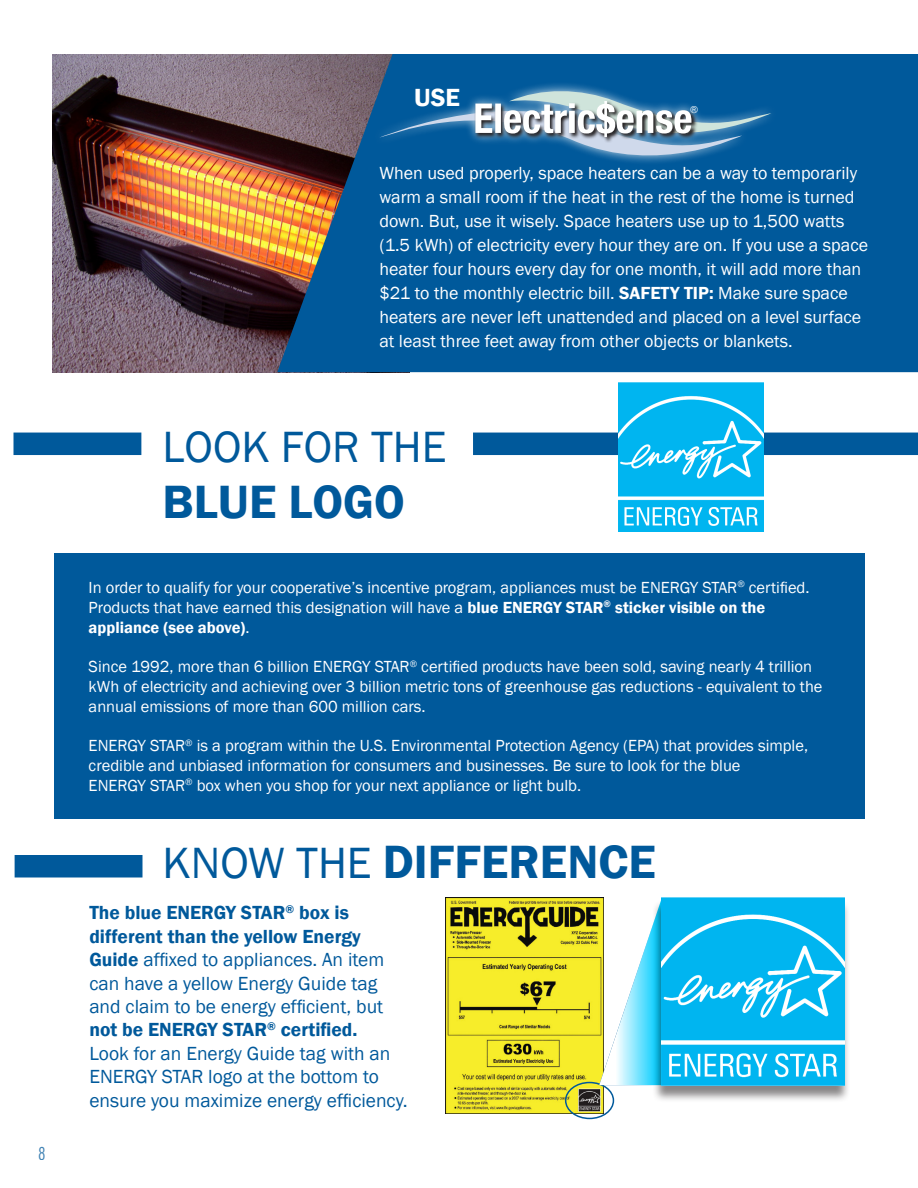
<style>
.page{position:relative;width:918px;height:1188px;background:#fff}
.page>*{position:absolute;margin:0;border:0;box-sizing:border-box;transform-origin:0 0}
.t1{font:600 48px "Franklin Gothic";color:#00599b}
.t2{font:45px "Franklin Gothic";color:#00599b}
.t3{font:600 25.5px "Franklin Gothic";color:#fff}
.t4{font:19.5px/23.4px "Franklin Gothic";color:#00599b}
.t5{font:19.5px "Futura PT Cond";color:#00599b;scale:1.04 1}
.body_text{font:18px/24px "Franklin Gothic";color:#fff}
.t6{font:16.5px/19.8px "Franklin Gothic";color:#fff}
.t7{font:10.5px "Franklin Gothic";color:#fff}
.s1{font-weight:600}
.s2{font-weight:400;font-size:45px}
</style>
<div class="page">
<img style="left:53px;top:54px;width:224px;height:318px">
<svg style="left:277px;top:54px;width:641px;height:318px;background:#0f5a92"></svg>
<div style="left:373px;top:81px;width:405px;height:84px;background:#fff;opacity:.75"></div>
<svg style="left:379px;top:88px;width:392px;height:89px;background:#3c7cab"></svg>
<div style="left:55px;top:553px;width:810px;height:266px;background:#00599b"></div>
<div style="left:473px;top:433px;width:445px;height:22px;background:#00599b"></div>
<div style="left:14px;top:433px;width:127px;height:22px;background:#00599b"></div>
<img style="left:618px;top:383px;width:146px;height:149px">
<img style="left:445px;top:898px;width:159px;height:216px">
<div style="left:15px;top:855px;width:127px;height:23px;background:#00599b"></div>
<div style="left:565px;top:1082px;width:49px;height:37px;border:2px solid #00599b;border-radius:50%"></div>
<svg style="left:599px;top:898px;width:63px;height:187px"></svg>
<div style="left:652px;top:899px;width:198px;height:204px;background:#231f20;opacity:.54"></div>
<img style="left:662px;top:898px;width:183px;height:188px">
<p class="t5" style="left:38px;top:1142px;width:9px">8</p>
<p class="t3" style="left:414px;top:82px;width:47px">USE</p>
<p class="t7" style="left:690px;top:103px;width:10px">®</p>
<p class="body_text" style="left:379px;top:162px;width:490px">When used properly, space heaters can be a way to temporarily warm a small room if the heat in the rest of the home is turned down. But, use it wisely. Space heaters use up to 1,500 watts (1.5 kWh) of electricity every hour they are on. If you use a space heater four hours every day for one month, it will add more than $21 to the monthly electric bill. <span class="s1">SAFETY TIP:</span> Make sure space heaters are never left unattended and placed on a level surface at least three feet away from other objects or blankets.</p>
<p class="t2" style="left:163px;top:419px;width:285px">LOOK FOR THE</p>
<p class="t1" style="left:163px;top:472px;width:244px">BLUE LOGO</p>
<p class="t6" style="left:89px;top:578px;width:723px">In order to qualify for your cooperative’s incentive program, appliances must be ENERGY STAR<sup>®</sup> certified.<br>Products that have earned this designation will have a <span class="s1">blue ENERGY STAR</span><sup>®</sup> <span class="s1">sticker visible on the appliance (see above)</span>.</p>
<p class="t6" style="left:89px;top:657px;width:735px">Since 1992, more than 6 billion ENERGY STAR<sup>®</sup> certified products have been sold, saving nearly 4 trillion kWh of electricity and achieving over 3 billion metric tons of greenhouse gas reductions - equivalent to the annual emissions of more than 600 million cars.</p>
<p class="t6" style="left:89px;top:736px;width:721px">ENERGY STAR<sup>®</sup> is a program within the U.S. Environmental Protection Agency (EPA) that provides simple, credible and unbiased information for consumers and businesses. Be sure to look for the blue</p>
<p class="t6" style="left:89px;top:776px;width:494px">ENERGY STAR<sup>®</sup> box when you shop for your next appliance or light bulb.</p>
<p class="t1" style="left:163px;top:833px;width:495px"><span class="s2">KNOW THE</span> DIFFERENCE</p>
<p class="t4" style="left:89px;top:902px;width:320px"><span class="s1">The blue ENERGY STAR</span><sup>®</sup> <span class="s1">box is different than the yellow Energy Guide</span> affixed to appliances. An item can have a yellow Energy Guide tag and claim to be energy efficient, but <span class="s1">not be ENERGY STAR</span><sup>®</sup> <span class="s1">certified.<br></span>Look for an Energy Guide tag with an ENERGY STAR logo at the bottom to ensure you maximize energy efficiency.</p>
</div>
